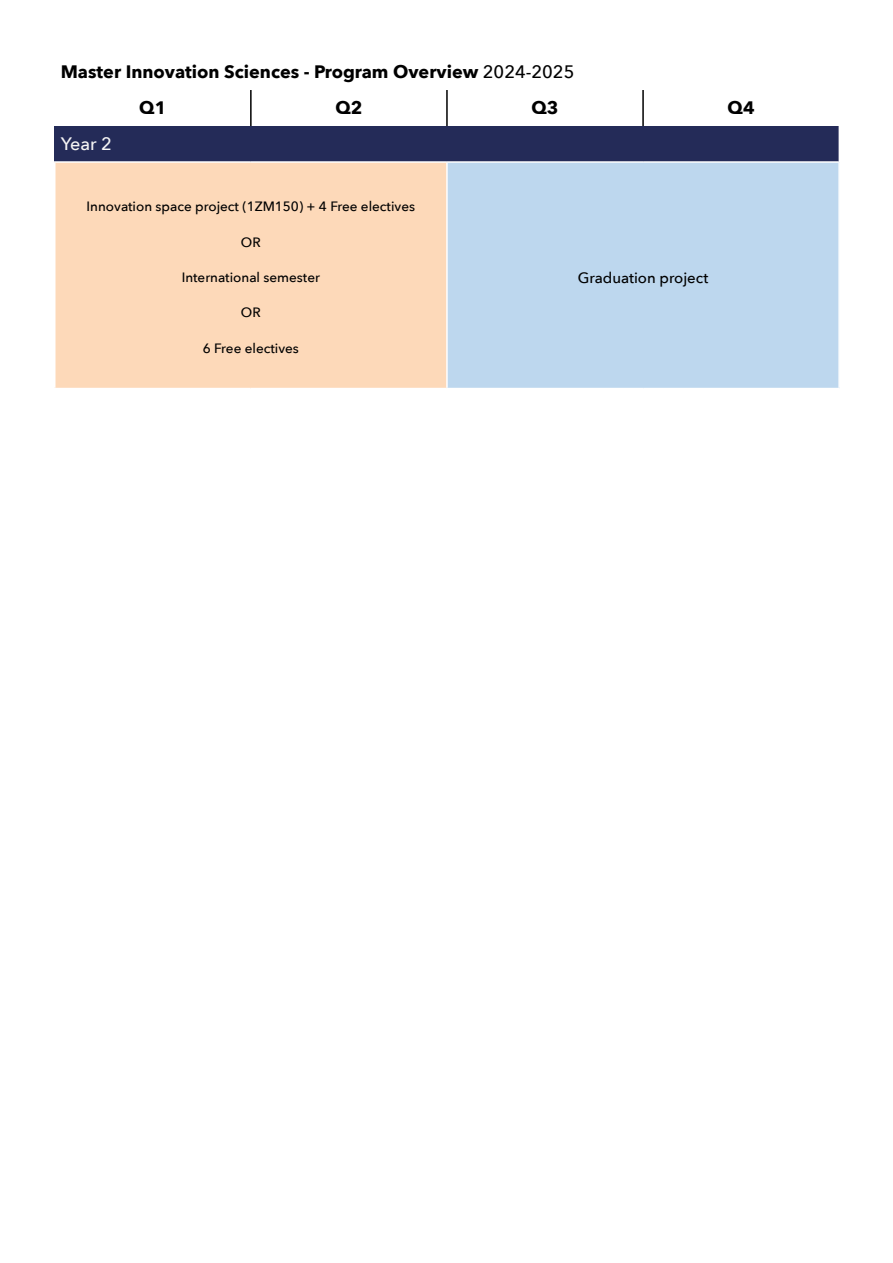
<style>
.page{position:relative;width:893px;height:1263px;background:#fff}
.page>*{position:absolute;margin:0;border:0;box-sizing:border-box;transform-origin:0 0}
.t1{font:700 18px/36px "Avenir Next";color:#000}
.t2{font:500 18px "Avenir Next";color:#f5f4f4}
.t3{font:500 15px "Avenir Next";color:#000}
.t4{font:500 13.5px "Avenir Next";color:#000}
.s1{font-weight:500}
</style>
<div class="page">
<div style="left:55px;top:126px;width:784px;height:36px;background:#242b58"></div>
<div style="left:55px;top:162px;width:392px;height:226px;background:#fdd9b9"></div>
<div style="left:447px;top:162px;width:392px;height:226px;background:#bdd7ee"></div>
<hr style="left:447px;top:161px;width:196px;height:2px;background:#fff">
<hr style="left:643px;top:161px;width:197px;height:2px;background:#fff">
<hr style="left:838px;top:163px;width:2px;height:225px;background:#fff">
<hr style="left:54px;top:161px;width:197px;height:2px;background:#fff">
<hr style="left:54px;top:163px;width:2px;height:225px;background:#fff">
<hr style="left:251px;top:161px;width:196px;height:2px;background:#fff">
<hr style="left:446px;top:163px;width:2px;height:225px;background:#fff">
<hr style="left:250px;top:90px;width:2px;height:36px;background:#000">
<hr style="left:446px;top:90px;width:2px;height:36px;background:#000">
<hr style="left:642px;top:90px;width:2px;height:36px;background:#000">
<h1 class="t1" style="left:139px;top:53px;width:437px;text-indent:-79px">Master Innovation Sciences - Program Overview <span class="s1">2024-2025<br></span>Q1</h1>
<h1 class="t1" style="left:335px;top:89px;width:29px">Q2</h1>
<h1 class="t1" style="left:531px;top:89px;width:29px">Q3</h1>
<h1 class="t1" style="left:728px;top:89px;width:29px">Q4</h1>
<h1 class="t2" style="left:61px;top:128px;width:53px">Year 2</h1>
<p class="t4" style="left:87px;top:195px;width:330px">Innovation space project (1ZM150) + 4 Free electives</p>
<p class="t4" style="left:241px;top:230px;width:21px">OR</p>
<p class="t4" style="left:182px;top:266px;width:140px">International semester</p>
<p class="t4" style="left:241px;top:301px;width:21px">OR</p>
<p class="t4" style="left:203px;top:337px;width:98px">6 Free electives</p>
<p class="t3" style="left:578px;top:265px;width:132px">Graduation project</p>
</div>
